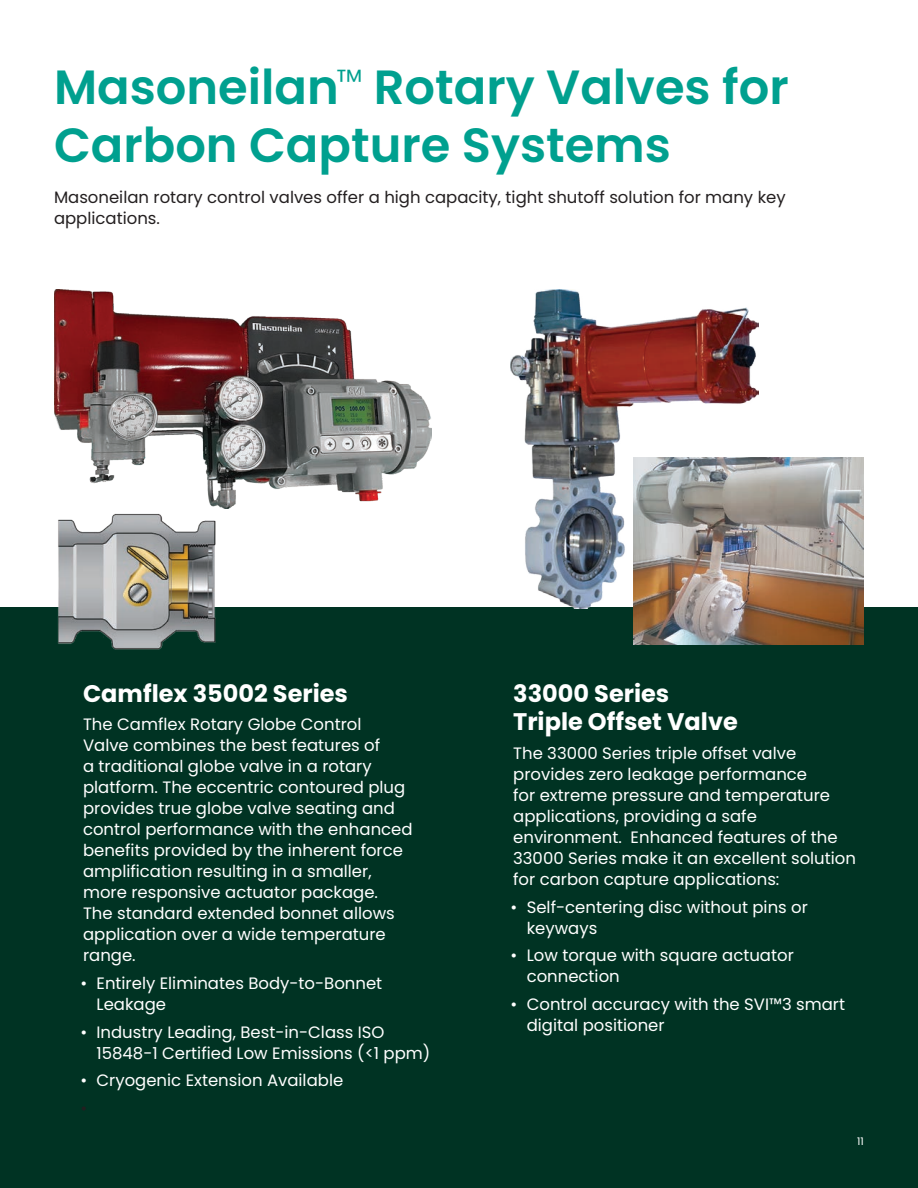
<style>
.page{position:relative;width:918px;height:1188px;background:#fff}
.page>*{position:absolute;margin:0;border:0;box-sizing:border-box;transform-origin:0 0}
.Page_Headline1{font:600 48px/57.6px "Poppins";color:#00a08f}
.Sub-head1{font:700 24px/28.8px "Poppins";color:#fff}
.Body_copy{font:16.5px/21px "Poppins";color:#fff}
.Body_copy-2{font:16.5px/21px "Poppins";color:#231f20}
._7pt-caption{font:10.5px "Poppins";color:#fff}
</style>
<div class="page">
<div style="left:0;top:608px;width:918px;height:580px;background:#003323"></div>
<img style="left:54px;top:289px;width:378px;height:219px">
<img style="left:54px;top:513px;width:164px;height:137px">
<img style="left:633px;top:457px;width:231px;height:187px">
<img style="left:510px;top:289px;width:248px;height:319px">
<p class="Page_Headline1" style="left:54px;top:59px;width:736px">Masoneilan<sup>™</sup> Rotary Valves for<br>Carbon Capture Systems</p>
<p class="Body_copy-2" style="left:54px;top:187px;width:733px">Masoneilan rotary control valves offer a high capacity, tight shutoff solution for many key applications.</p>
<p class="Sub-head1" style="left:83px;top:679px;width:266px">Camflex 35002 Series</p>
<p class="Body_copy" style="left:83px;top:714px;width:331px">The Camflex Rotary Globe Control<br>Valve combines the best features of<br>a traditional globe valve in a rotary platform. The eccentric contoured plug provides true globe valve seating and control performance with the enhanced benefits provided by the inherent force amplification resulting in a smaller, more responsive actuator package.<br>The standard extended bonnet allows application over a wide temperature range.</p>
<p class="Body_copy" style="left:97px;top:973px;width:287px;text-indent:-16px">• Entirely Eliminates Body-to-Bonnet<br>Leakage</p>
<p class="Body_copy" style="left:97px;top:1022px;width:335px;text-indent:-16px">• Industry Leading, Best-in-Class ISO<br>15848-1 Certified Low Emissions (&lt;1 ppm)</p>
<p class="Body_copy" style="left:80px;top:1070px;width:264px">• Cryogenic Extension Available</p>
<p class="Body_copy-2" style="left:80px;top:1098px;width:8px">•</p>
<p class="Sub-head1" style="left:513px;top:679px;width:226px">33000 Series<br>Triple Offset Valve</p>
<p class="Body_copy" style="left:513px;top:743px;width:344px">The 33000 Series triple offset valve provides zero leakage performance<br>for extreme pressure and temperature applications, providing a safe environment. Enhanced features of the 33000 Series make it an excellent solution for carbon capture applications:</p>
<p class="Body_copy" style="left:527px;top:897px;width:283px;text-indent:-16px">• Self-centering disc without pins or keyways</p>
<p class="Body_copy" style="left:527px;top:945px;width:269px;text-indent:-16px">• Low torque with square actuator connection</p>
<p class="Body_copy" style="left:527px;top:994px;width:320px;text-indent:-16px">• Control accuracy with the SVI™3 smart digital positioner</p>
<p class="_7pt-caption" style="left:857px;top:1135px;width:8px">11</p>
</div>
